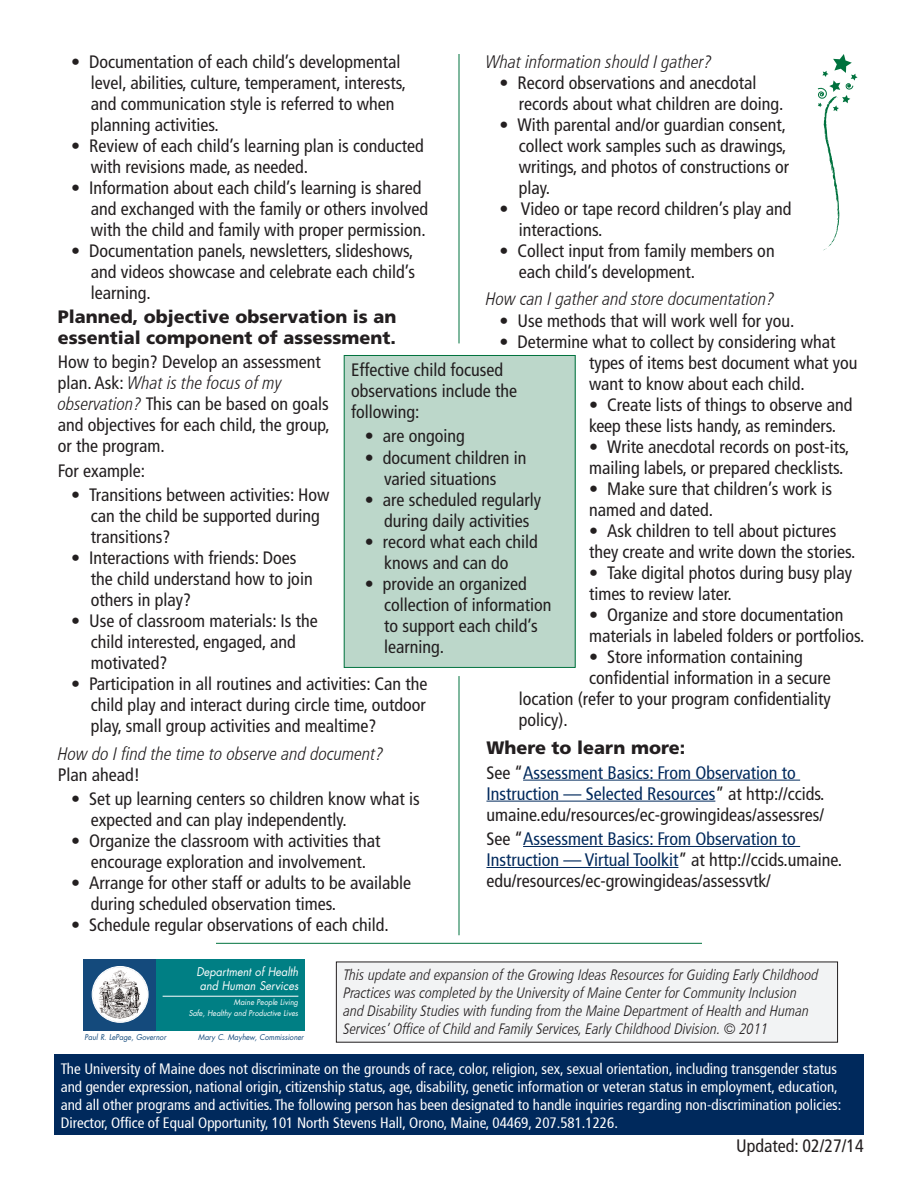
<style>
.page{position:relative;width:918px;height:1188px;background:#fff}
.page>*{position:absolute;margin:0;border:0;box-sizing:border-box;transform-origin:0 0}
.t1{font:condensed 18px/21px "Frutiger LT Std";color:#231f20}
.question{font:italic 300 condensed 18px "Frutiger LT Com";color:#231f20}
.Heading_2{font:900 18px/21px "Frutiger LT Std";color:#231f20}
.t2{font:condensed 15px/18px "Frutiger 57";color:#fff}
.citation{font:italic 300 condensed 15px/18px "Frutiger LT Com";color:#231f20}
.t3{font:italic 11.7px/14.2px "Futura";color:#fff;scale:.93 1}
.t4{font:italic 7.8px/10.2px "Futura";color:#fff;text-align:right;scale:.93 1}
.t5{font:italic 7.8px "Futura";color:#144a7c;scale:.93 1}
.s1{font-family:"Frutiger LT Com";font-weight:300;font-style:italic}
.s2{font-family:"Frutiger 57";color:#00295c}
</style>
<div class="page">
<hr style="left:523px;top:780px;width:277px;height:1px;background:#00295c">
<hr style="left:486px;top:801px;width:229px;height:1px;background:#00295c">
<hr style="left:523px;top:846px;width:277px;height:1px;background:#00295c">
<hr style="left:486px;top:867px;width:192px;height:1px;background:#00295c">
<div style="left:344px;top:355px;width:231px;height:312px;background:#bcd7ca"></div>
<div style="left:344px;top:355px;width:232px;height:313px;border:1px solid #00723e"></div>
<hr style="left:459px;top:54px;width:1px;height:289px;background:#00723e">
<hr style="left:459px;top:676px;width:1px;height:259px;background:#00723e">
<hr style="left:216px;top:943px;width:486px;height:1px;background:#00723e">
<div style="left:336px;top:962px;width:502px;height:80px;background:#f2f3f4"></div>
<div style="left:155px;top:959px;width:150px;height:72px;background:#007f84"></div>
<div style="left:83px;top:959px;width:73px;height:72px;background:#144a7c"></div>
<svg style="left:92px;top:966px;width:57px;height:57px"></svg>
<hr style="left:163px;top:996px;width:135px;height:1px;background:#fff">
<svg style="left:818px;top:54px;width:40px;height:197px"></svg>
<div style="left:54px;top:1054px;width:810px;height:82px;background:#00295c"></div>
<p class="t1" style="left:91px;top:51px;width:317px;text-indent:-19px">• Documentation of each child’s developmental level, abilities, culture, temperament, interests, and communication style is referred to when planning activities.</p>
<p class="t1" style="left:91px;top:135px;width:335px;text-indent:-19px">• Review of each child’s learning plan is conducted with revisions made, as needed.</p>
<p class="t1" style="left:91px;top:177px;width:339px;text-indent:-19px">• Information about each child’s learning is shared and exchanged with the family or others involved with the child and family with proper permission.</p>
<p class="t1" style="left:91px;top:240px;width:326px;text-align:justify;text-indent:-19px">• Documentation panels, newsletters, slideshows, and videos showcase and celebrate each child’s learning.</p>
<h2 class="Heading_2" style="left:58px;top:306px;width:340px">Planned, objective observation is an essential component of assessment.</h2>
<p class="t1" style="left:58px;top:352px;width:274px">How to begin? Develop an assessment plan. Ask: <span class="s1">What is the focus of my observation?</span> This can be based on goals and objectives for each child, the group, or the program.</p>
<p class="t1" style="left:58px;top:460px;width:89px">For example:</p>
<p class="t1" style="left:91px;top:484px;width:240px;text-indent:-19px">• Transitions between activities: How can the child be supported during transitions?</p>
<p class="t1" style="left:91px;top:547px;width:223px;text-indent:-19px">• Interactions with friends: Does the child understand how to join others in play?</p>
<p class="t1" style="left:91px;top:611px;width:229px;text-indent:-19px">• Use of classroom materials: Is the child interested, engaged, and motivated?</p>
<p class="t1" style="left:91px;top:674px;width:338px;text-align:justify;text-indent:-19px">• Participation in all routines and activities: Can the child play and interact during circle time, outdoor play, small group activities and mealtime?</p>
<p class="question" style="left:58px;top:743px;width:327px">How do I find the time to observe and document?</p>
<p class="t1" style="left:58px;top:764px;width:84px">Plan ahead!</p>
<p class="t1" style="left:91px;top:789px;width:331px;text-indent:-19px">• Set up learning centers so children know what is expected and can play independently.</p>
<p class="t1" style="left:71px;top:831px;width:311px;text-align:center">• Organize the classroom with activities that encourage exploration and involvement.</p>
<p class="t1" style="left:91px;top:873px;width:322px;text-indent:-19px">• Arrange for other staff or adults to be available during scheduled observation times.</p>
<p class="t1" style="left:71px;top:915px;width:319px">• Schedule regular observations of each child.</p>
<p class="question" style="left:486px;top:51px;width:228px">What information should I gather?</p>
<p class="t1" style="left:519px;top:72px;width:266px;text-indent:-19px">• Record observations and anecdotal records about what children are doing.</p>
<p class="t1" style="left:519px;top:114px;width:272px;text-indent:-19px">• With parental and/or guardian consent, collect work samples such as drawings, writings, and photos of constructions or play.</p>
<p class="t1" style="left:519px;top:198px;width:274px;text-indent:-19px">• Video or tape record children’s play and interactions.</p>
<p class="t1" style="left:519px;top:240px;width:257px;text-indent:-19px">• Collect input from family members on each child’s development.</p>
<p class="question" style="left:486px;top:289px;width:290px">How can I gather and store documentation?</p>
<p class="t1" style="left:499px;top:310px;width:297px">• Use methods that will work well for you.</p>
<p class="t1" style="left:589px;top:331px;width:270px;text-indent:-90px">• Determine what to collect by considering what types of items best document what you want to know about each child.</p>
<p class="t1" style="left:589px;top:394px;width:265px">• Create lists of things to observe and keep these lists handy, as reminders.</p>
<p class="t1" style="left:589px;top:436px;width:262px">• Write anecdotal records on post-its, mailing labels, or prepared checklists.</p>
<p class="t1" style="left:589px;top:478px;width:245px">• Make sure that children’s work is named and dated.</p>
<p class="t1" style="left:589px;top:520px;width:268px">• Ask children to tell about pictures they create and write down the stories.</p>
<p class="t1" style="left:589px;top:562px;width:265px">• Take digital photos during busy play times to review later.</p>
<p class="t1" style="left:589px;top:604px;width:277px">• Organize and store documentation materials in labeled folders or portfolios.</p>
<p class="t1" style="left:589px;top:646px;width:215px">• Store information containing</p>
<p class="t1" style="left:589px;top:667px;width:243px">confidential information in a secure</p>
<p class="t1" style="left:519px;top:688px;width:313px">location (refer to your program confidentiality</p>
<p class="t1" style="left:519px;top:709px;width:50px">policy).</p>
<h2 class="Heading_2" style="left:486px;top:738px;width:200px">Where to learn more:</h2>
<p class="t1" style="left:486px;top:762px;width:340px">See “<span class="s2">Assessment Basics: From Observation to<br>Instruction — Selected Resources</span>” at http://ccids. umaine.edu/resources/ec-growingideas/assessres/</p>
<p class="t1" style="left:486px;top:829px;width:357px">See “<span class="s2">Assessment Basics: From Observation to<br>Instruction — Virtual Toolkit</span>” at http://ccids.umaine. edu/resources/ec-growingideas/assessvtk/</p>
<p class="t1" style="left:351px;top:359px;width:167px">Effective child focused observations include the following:</p>
<p class="t1" style="left:365px;top:426px;width:101px">• are ongoing</p>
<p class="t1" style="left:365px;top:447px;width:163px;text-align:center">• document children in varied situations</p>
<p class="t1" style="left:365px;top:489px;width:178px;text-align:center">• are scheduled regularly during daily activities</p>
<p class="t1" style="left:365px;top:531px;width:174px;text-align:center">• record what each child knows and can do</p>
<p class="t1" style="left:384px;top:573px;width:169px;text-indent:-19px">• provide an organized collection of information to support each child’s learning.</p>
<p class="t3" style="left:197px;top:965px;width:111px">Department of Health and Human Services</p>
<p class="t4" style="left:189px;top:997px;width:119px">Maine People Living<br>Safe, Healthy and Productive Lives</p>
<p class="t5" style="left:85px;top:1032px;width:89px">Paul R. LePage, Governor</p>
<p class="t5" style="left:198px;top:1032px;width:115px">Mary C. Mayhew, Commissioner</p>
<p class="citation" style="left:343px;top:966px;width:476px">This update and expansion of the Growing Ideas Resources for Guiding Early Childhood Practices was completed by the University of Maine Center for Community Inclusion and Disability Studies with funding from the Maine Department of Health and Human Services’ Office of Child and Family Services, Early Childhood Division. © 2011</p>
<p class="t2" style="left:61px;top:1060px;width:782px">The University of Maine does not discriminate on the grounds of race, color, religion, sex, sexual orientation, including transgender status and gender expression, national origin, citizenship status, age, disability, genetic information or veteran status in employment, education, and all other programs and activities. The following person has been designated to handle inquiries regarding non-discrimination policies:<br>Director, Office of Equal Opportunity, 101 North Stevens Hall, Orono, Maine, 04469, 207.581.1226.</p>
<p class="t1" style="left:736px;top:1135px;width:129px">Updated: 02/27/14</p>
</div>
